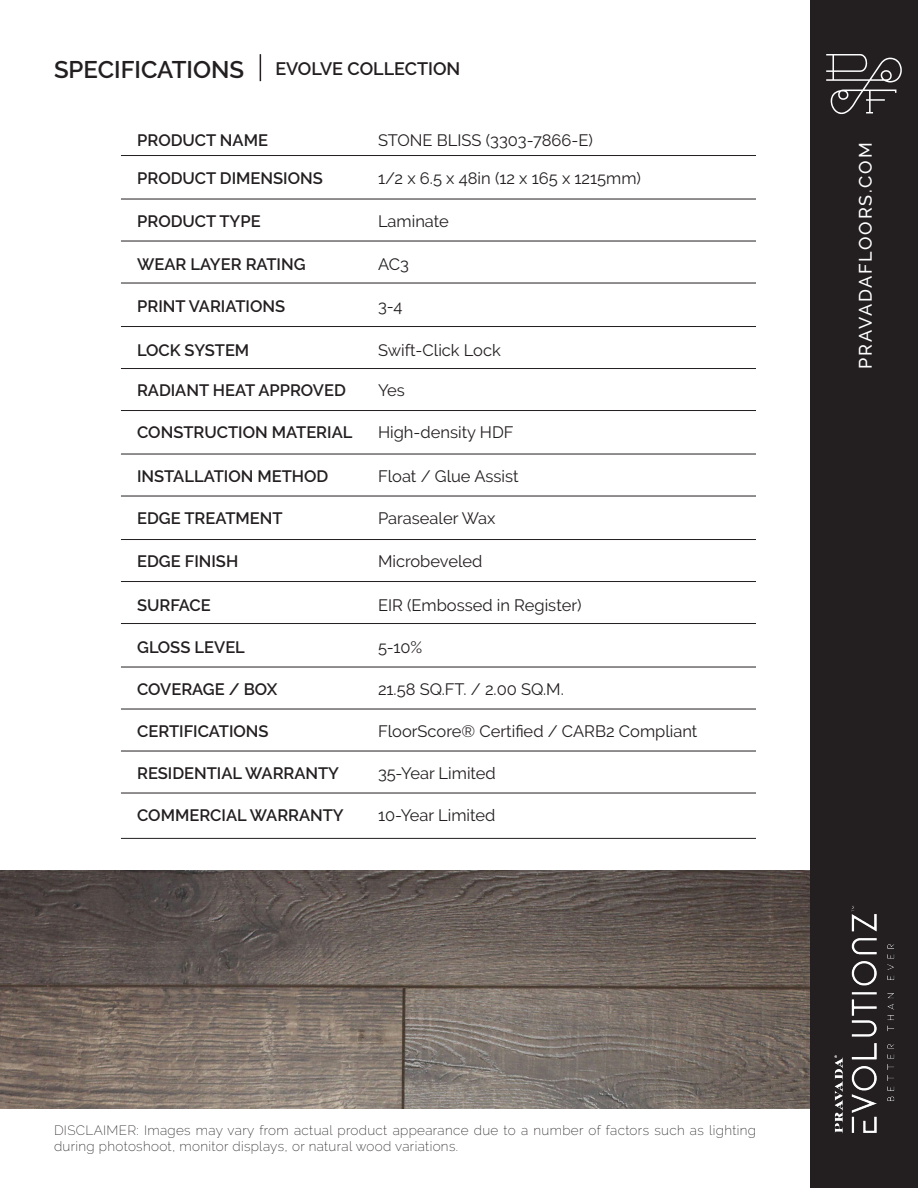
<style>
.page{position:relative;width:918px;height:1188px;background:#fff}
.page>*{position:absolute;margin:0;border:0;box-sizing:border-box;transform-origin:0 0}
.t1{font:600 24px "Raleway";color:#231f20}
.t2{font:500 18px "Raleway";letter-spacing:.1em;color:#fff}
.t3{font:600 18px "Raleway";color:#231f20}
.t4{font:16.5px "Raleway";color:#231f20}
.t5{font:600 16.5px "Raleway";color:#231f20}
.t6{font:200 13.5px/16.2px "Raleway";letter-spacing:.025em;color:#231f20}
</style>
<div class="page">
<div style="left:810px;top:1px;width:108px;height:1187px;background:#231f20"></div>
<svg style="left:826px;top:54px;width:76px;height:60px"></svg>
<img style="left:834px;top:906px;width:61px;height:228px">
<img style="left:0;top:870px;width:810px;height:238px">
<svg style="left:260px;top:54px;width:1px;height:27px"></svg>
<hr style="left:121px;top:155px;width:635px;height:1px;background:#231f20">
<hr style="left:121px;top:199px;width:635px;height:1px;background:#231f20">
<hr style="left:121px;top:241px;width:635px;height:1px;background:#231f20">
<hr style="left:121px;top:283px;width:635px;height:1px;background:#231f20">
<hr style="left:121px;top:326px;width:635px;height:1px;background:#231f20">
<hr style="left:121px;top:368px;width:635px;height:1px;background:#231f20">
<hr style="left:121px;top:410px;width:635px;height:1px;background:#231f20">
<hr style="left:121px;top:454px;width:635px;height:1px;background:#231f20">
<hr style="left:121px;top:496px;width:635px;height:1px;background:#231f20">
<hr style="left:121px;top:539px;width:635px;height:1px;background:#231f20">
<hr style="left:121px;top:581px;width:635px;height:1px;background:#231f20">
<hr style="left:121px;top:623px;width:635px;height:1px;background:#231f20">
<hr style="left:121px;top:667px;width:635px;height:1px;background:#231f20">
<hr style="left:121px;top:709px;width:635px;height:1px;background:#231f20">
<hr style="left:121px;top:751px;width:635px;height:1px;background:#231f20">
<hr style="left:121px;top:793px;width:635px;height:1px;background:#231f20">
<hr style="left:121px;top:838px;width:635px;height:1px;background:#231f20">
<p class="t1" style="left:54px;top:56px;width:192px">SPECIFICATIONS</p>
<p class="t3" style="left:275px;top:59px;width:186px">EVOLVE COLLECTION</p>
<p class="t5" style="left:137px;top:130px;width:132px">PRODUCT NAME</p>
<p class="t4" style="left:378px;top:130px;width:216px">STONE BLISS (3303-7866-E)</p>
<p class="t5" style="left:137px;top:168px;width:187px">PRODUCT DIMENSIONS</p>
<p class="t5" style="left:137px;top:211px;width:125px">PRODUCT TYPE</p>
<p class="t5" style="left:137px;top:255px;width:170px">WEAR LAYER RATING</p>
<p class="t4" style="left:378px;top:255px;width:32px">AC3</p>
<p class="t5" style="left:137px;top:297px;width:150px">PRINT VARIATIONS</p>
<p class="t4" style="left:378px;top:297px;width:26px">3-4</p>
<p class="t5" style="left:137px;top:340px;width:114px">LOCK SYSTEM</p>
<p class="t4" style="left:378px;top:340px;width:124px">Swift-Click Lock</p>
<p class="t5" style="left:137px;top:381px;width:210px">RADIANT HEAT APPROVED</p>
<p class="t4" style="left:378px;top:381px;width:28px">Yes</p>
<p class="t5" style="left:137px;top:423px;width:217px">CONSTRUCTION MATERIAL</p>
<p class="t4" style="left:378px;top:423px;width:137px">High-density HDF</p>
<p class="t5" style="left:137px;top:466px;width:193px">INSTALLATION METHOD</p>
<p class="t5" style="left:137px;top:508px;width:147px">EDGE TREATMENT</p>
<p class="t4" style="left:378px;top:508px;width:119px">Parasealer Wax</p>
<p class="t5" style="left:137px;top:552px;width:103px">EDGE FINISH</p>
<p class="t4" style="left:378px;top:552px;width:106px">Microbeveled</p>
<p class="t5" style="left:137px;top:595px;width:75px">SURFACE</p>
<p class="t4" style="left:378px;top:595px;width:205px">EIR (Embossed in Register)</p>
<p class="t5" style="left:137px;top:637px;width:109px">GLOSS LEVEL</p>
<p class="t4" style="left:378px;top:637px;width:46px">5-10%</p>
<p class="t5" style="left:137px;top:679px;width:142px">COVERAGE / BOX</p>
<p class="t4" style="left:378px;top:679px;width:187px">21.58 SQ.FT. / 2.00 SQ.M.</p>
<p class="t5" style="left:137px;top:721px;width:133px">CERTIFICATIONS</p>
<p class="t4" style="left:378px;top:721px;width:321px">FloorScore® Certified / CARB2 Compliant</p>
<p class="t4" style="left:378px;top:168px;width:265px">1/2 x 6.5 x 48in (12 x 165 x 1215mm)</p>
<p class="t4" style="left:378px;top:211px;width:72px">Laminate</p>
<p class="t4" style="left:378px;top:466px;width:142px">Float / Glue Assist</p>
<p class="t5" style="left:137px;top:763px;width:203px">RESIDENTIAL WARRANTY</p>
<p class="t5" style="left:137px;top:806px;width:208px">COMMERCIAL WARRANTY</p>
<p class="t4" style="left:378px;top:763px;width:119px">35-Year Limited</p>
<p class="t4" style="left:378px;top:806px;width:119px">10-Year Limited</p>
<p class="t2" style="left:855px;top:369px;width:228px;rotate:-90deg">PRAVADAFLOORS.COM</p>
<p class="t6" style="left:54px;top:1122px;width:704px">DISCLAIMER: Images may vary from actual product appearance due to a number of factors such as lighting during photoshoot, monitor displays, or natural wood variations.</p>
</div>
